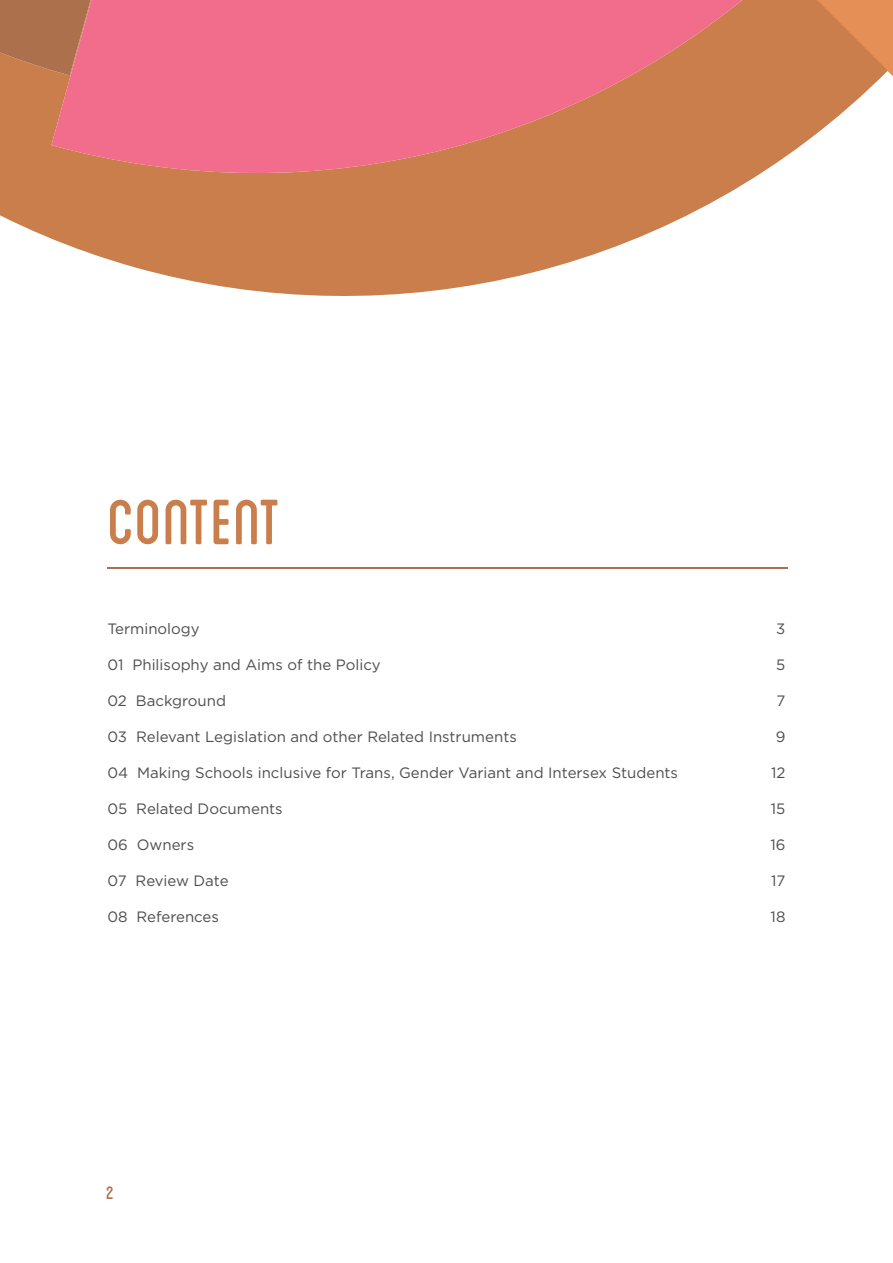
<style>
.page{position:relative;width:893px;height:1263px;background:#fff}
.page>*{position:absolute;margin:0;border:0;box-sizing:border-box;transform-origin:0 0}
.t1{font:90px "Blanch Caps";color:#c97e4c}
.t2{font:25.5px "Blanch Caps";color:#ac704c}
.t3{font:15px "Gotham";color:#4d4d4f}
</style>
<div class="page">
<hr style="left:107px;top:568px;width:681px;height:1px;background:#ac704c">
<svg style="left:0;top:0;width:888px;height:296px;fill:#c97e4c"></svg>
<svg style="left:0;top:0;width:51px;height:75px;background:#b1724c"></svg>
<svg style="left:51px;top:0;width:731px;height:219px;background:#df7672"></svg>
<h1 class="t1" style="left:107px;top:481px;width:175px">CONTENT</h1>
<p class="t3" style="left:107px;top:619px;width:94px">Terminology</p>
<p class="t3" style="left:776px;top:619px;width:11px">3</p>
<p class="t3" style="left:107px;top:655px;width:275px">01 Philisophy and Aims of the Policy</p>
<p class="t3" style="left:776px;top:655px;width:11px">5</p>
<p class="t3" style="left:107px;top:691px;width:120px">02 Background</p>
<p class="t3" style="left:776px;top:691px;width:10px">7</p>
<p class="t3" style="left:107px;top:727px;width:411px">03 Relevant Legislation and other Related Instruments</p>
<p class="t3" style="left:776px;top:727px;width:11px">9</p>
<p class="t3" style="left:107px;top:763px;width:572px">04 Making Schools inclusive for Trans, Gender Variant and Intersex Students</p>
<p class="t3" style="left:771px;top:763px;width:16px">12</p>
<p class="t3" style="left:107px;top:799px;width:177px">05 Related Documents</p>
<p class="t3" style="left:771px;top:799px;width:16px">15</p>
<p class="t3" style="left:107px;top:835px;width:88px">06 Owners</p>
<p class="t3" style="left:770px;top:835px;width:17px">16</p>
<p class="t3" style="left:107px;top:871px;width:123px">07 Review Date</p>
<p class="t3" style="left:771px;top:871px;width:16px">17</p>
<p class="t3" style="left:107px;top:907px;width:113px">08 References</p>
<p class="t3" style="left:771px;top:907px;width:16px">18</p>
<h2 class="t2" style="left:106px;top:1181px;width:10px">2</h2>
</div>
